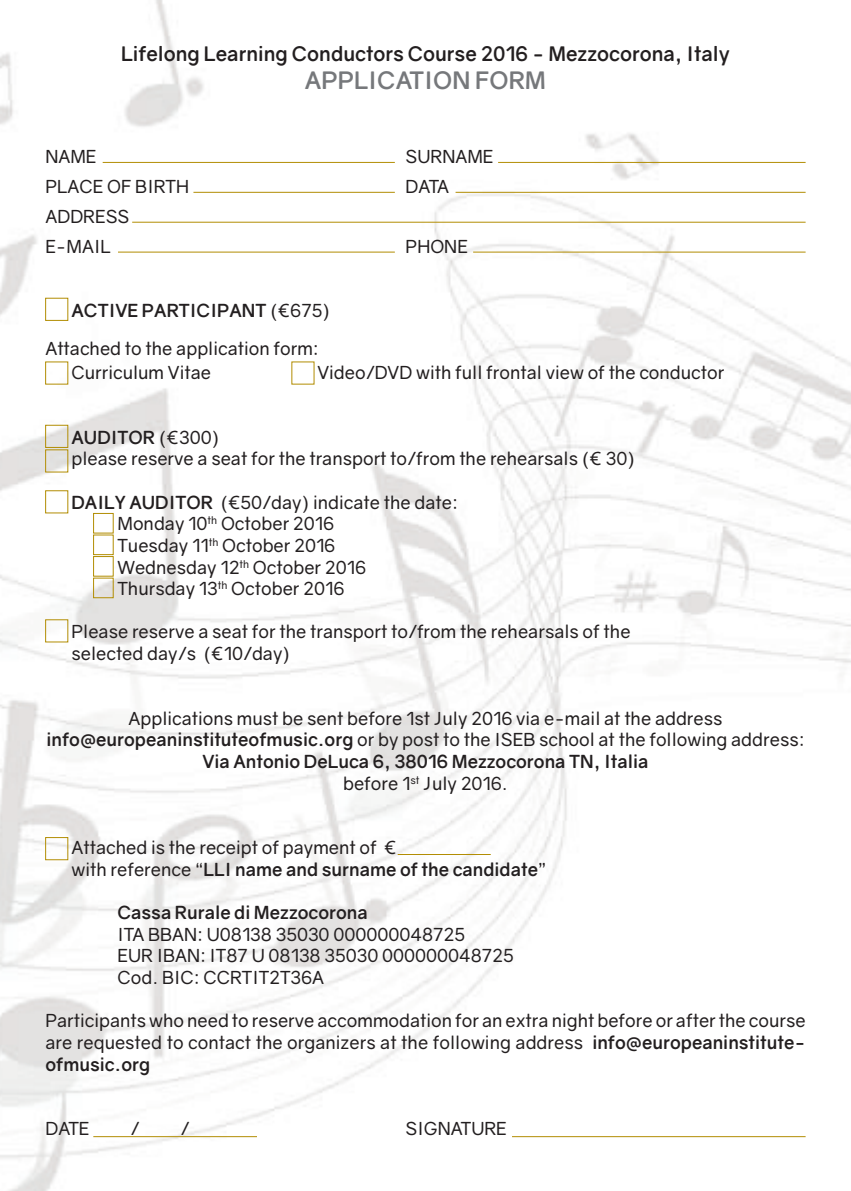
<style>
.page{position:relative;width:851px;height:1191px;background:#fff}
.page>*{position:absolute;margin:0;border:0;box-sizing:border-box;transform-origin:0 0}
.t1{font:700 24px "Gravity";color:#76787b}
.t2{font:700 20px "Gravity";color:#231f20}
.t3{font:18px/21.6px "Gravity";color:#231f20}
.t4{font:700 18px "Gravity";color:#231f20}
.s1{font-weight:700}
</style>
<div class="page">
<img style="left:0;top:0;width:850px;height:1191px">
<div style="left:45px;top:298px;width:23px;height:23px;border:1px solid #b28d03"></div>
<div style="left:45px;top:425px;width:23px;height:23px;border:1px solid #b28d03"></div>
<div style="left:45px;top:837px;width:23px;height:23px;border:1px solid #b28d03"></div>
<div style="left:93px;top:513px;width:20px;height:20px;border:1px solid #b28d03"></div>
<div style="left:93px;top:535px;width:20px;height:20px;border:1px solid #b28d03"></div>
<div style="left:93px;top:556px;width:20px;height:20px;border:1px solid #b28d03"></div>
<div style="left:93px;top:578px;width:20px;height:20px;border:1px solid #b28d03"></div>
<hr style="left:103px;top:162px;width:292px;height:1px;background:#b28d03">
<hr style="left:498px;top:162px;width:307px;height:1px;background:#b28d03">
<hr style="left:193px;top:192px;width:202px;height:1px;background:#b28d03">
<hr style="left:455px;top:192px;width:350px;height:1px;background:#b28d03">
<hr style="left:132px;top:222px;width:673px;height:1px;background:#b28d03">
<hr style="left:118px;top:252px;width:277px;height:1px;background:#b28d03">
<hr style="left:397px;top:854px;width:93px;height:1px;background:#b28d03">
<hr style="left:512px;top:1136px;width:293px;height:1px;background:#b28d03">
<hr style="left:93px;top:1136px;width:164px;height:1px;background:#b28d03">
<hr style="left:473px;top:252px;width:332px;height:1px;background:#b28d03">
<p class="t2" style="left:121px;top:41px;width:610px">Lifelong Learning Conductors Course 2016 - Mezzocorona, Italy</p>
<h1 class="t1" style="left:305px;top:66px;width:243px">APPLICATION FORM</h1>
<p class="t3" style="left:45px;top:145px;width:53px">NAME</p>
<p class="t3" style="left:405px;top:145px;width:89px">SURNAME</p>
<p class="t3" style="left:45px;top:175px;width:145px">PLACE OF BIRTH</p>
<p class="t3" style="left:405px;top:175px;width:45px">DATA</p>
<p class="t3" style="left:45px;top:201px;width:85px;line-height:30px">ADDRESS<br>E-MAIL</p>
<p class="t3" style="left:405px;top:235px;width:64px">PHONE</p>
<p class="t3" style="left:45px;top:292px;width:286px;line-height:37.6px;text-indent:26px"><span class="s1">ACTIVE PARTICIPANT</span> (€675)<br>Attached to the application form:</p>
<p class="t3" style="left:71px;top:362px;width:141px">Curriculum Vitae</p>
<p class="t3" style="left:317px;top:362px;width:408px">Video/DVD with full frontal view of the conductor</p>
<p class="t3" style="left:71px;top:426px;width:565px"><span class="s1">AUDITOR</span> (€300)<br>please reserve a seat for the transport to/from the rehearsals (€ 30)</p>
<p class="t3" style="left:117px;top:491px;width:342px;text-indent:-46px"><span class="s1">DAILY AUDITOR</span> (€50/day) indicate the date:<br>Monday 10<sup>th</sup> October 2016<br>Tuesday 11<sup>th</sup> October 2016<br>Wednesday 12<sup>th</sup> October 2016<br>Thursday 13<sup>th</sup> October 2016</p>
<p class="t3" style="left:71px;top:621px;width:560px">Please reserve a seat for the transport to/from the rehearsals of the selected day/s (€10/day)</p>
<p class="t3" style="left:46px;top:707px;width:759px;text-align:center">Applications must be sent before 1st July 2016 via e-mail at the address <span class="s1">info@europeaninstituteofmusic.org</span> or by post to the ISEB school at the following address:<br><span class="s1">Via Antonio DeLuca 6, 38016 Mezzocorona TN, Italia<br></span>before 1<sup>st</sup> July 2016.</p>
<p class="t3" style="left:71px;top:837px;width:475px">Attached is the receipt of payment of €<br>with reference “<span class="s1">LLI name and surname of the candidate</span>”</p>
<p class="t4" style="left:117px;top:901px;width:252px">Cassa Rurale di Mezzocorona</p>
<p class="t3" style="left:117px;top:923px;width:397px">ITA BBAN: U08138 35030 000000048725<br>EUR IBAN: IT87 U 08138 35030 000000048725<br>Cod. BIC: CCRTIT2T36A</p>
<p class="t3" style="left:45px;top:1010px;width:761px;text-align:justify">Participants who need to reserve accommodation for an extra night before or after the course are requested to contact the organizers at the following address <span class="s1">info@europeaninstitute&shy;ofmusic.org</span></p>
<p class="t3" style="left:45px;top:1118px;width:46px">DATE</p>
<p class="t3" style="left:130px;top:1118px;width:10px">/</p>
<p class="t3" style="left:180px;top:1118px;width:10px">/</p>
<p class="t3" style="left:405px;top:1118px;width:103px">SIGNATURE</p>
</div>
